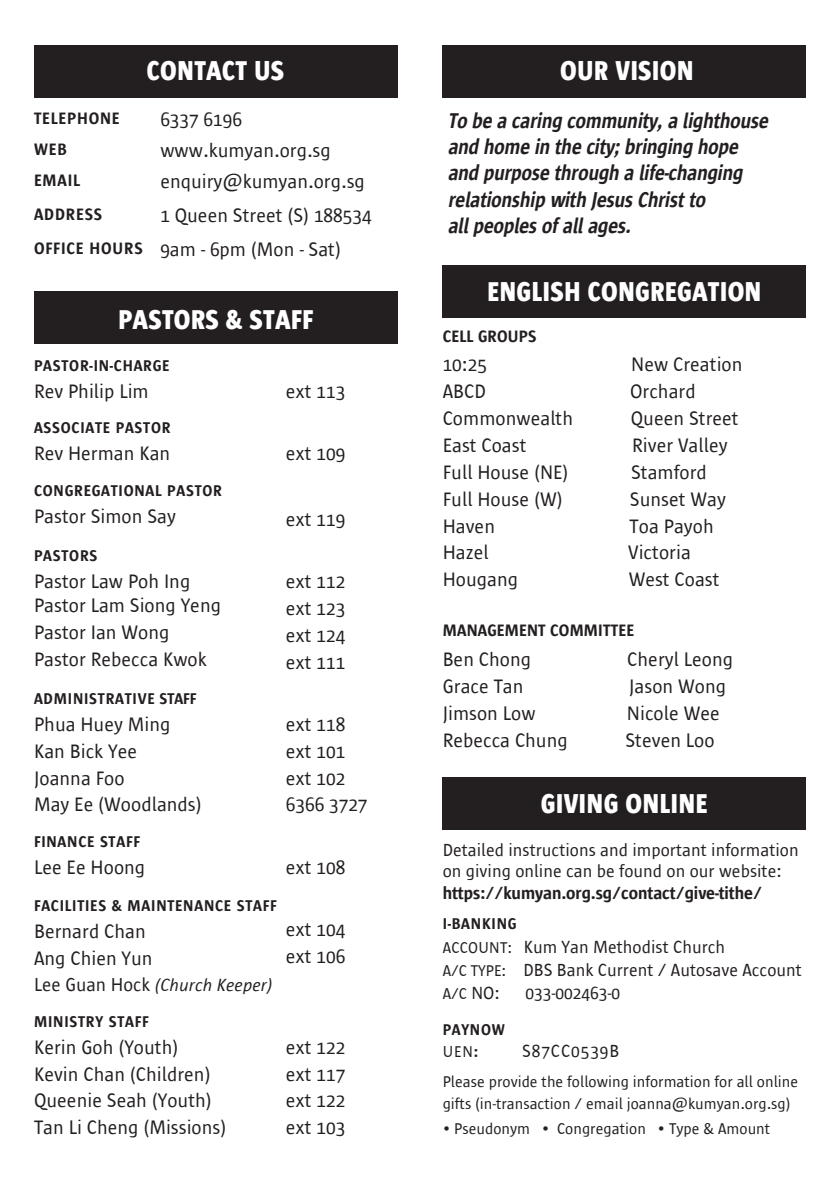
<style>
.page{position:relative;width:840px;height:1191px;background:#fff}
.page>*{position:absolute;margin:0;border:0;box-sizing:border-box;transform-origin:0 0}
.t1{font:800 28px "Sun Sans";letter-spacing:.035em;color:#fff;scale:.9 1}
.t2{font:italic 600 22px/26.4px "Sun Sans";color:#231f20;scale:.9 1}
.t3{font:20px/24px "Sun Sans";color:#231f20}
.t4{font:18px/21.6px "Sun Sans";color:#231f20}
.t5{font:italic 18px "Sun Sans";color:#231f20}
.t6{font:18px "Sun Sans";letter-spacing:.05em;color:#231f20}
.t7{font:600 17px "Sun Sans";letter-spacing:.05em;color:#231f20}
.t8{font:600 17px "Sun Sans";letter-spacing:.015em;color:#231f20}
.t9{font:600 16px "Sun Sans";letter-spacing:.05em;color:#231f20}
.t10{font:16px/21.6px "Sun Sans";color:#231f20}
.s1{color:#fff}
.s2{font-style:normal;font-size:19.2px}
.s3{font-weight:600}
.s4{font-size:16px}
.s5{font-size:18px}
</style>
<div class="page">
<div style="left:34px;top:291px;width:363px;height:53px;background:#231f20"></div>
<div style="left:35px;top:45px;width:363px;height:53px;background:#231f20"></div>
<div style="left:442px;top:45px;width:363px;height:53px;background:#231f20"></div>
<div style="left:442px;top:265px;width:363px;height:53px;background:#231f20"></div>
<div style="left:442px;top:777px;width:363px;height:53px;background:#231f20"></div>
<p class="t1" style="left:147px;top:56px;width:153px">CONTACT US</p>
<p class="t7" style="left:34px;top:109px;width:87px">TELEPHONE</p>
<p class="t3" style="left:160px;top:107px;width:83px">6337 6196</p>
<p class="t7" style="left:34px;top:140px;width:34px">WEB</p>
<p class="t3" style="left:160px;top:139px;width:172px">www.kumyan.org.sg</p>
<p class="t7" style="left:34px;top:171px;width:47px">EMAIL</p>
<p class="t3" style="left:160px;top:170px;width:206px">enquiry@kumyan.org.sg</p>
<p class="t7" style="left:34px;top:205px;width:70px">ADDRESS</p>
<p class="t3" style="left:160px;top:204px;width:213px">1 Queen Street (S) 188534</p>
<p class="t7" style="left:34px;top:239px;width:110px">OFFICE HOURS</p>
<p class="t3" style="left:160px;top:238px;width:182px">9am - 6pm (Mon - Sat)</p>
<p class="t1" style="left:118px;top:305px;width:217px">PASTORS &amp; STAFF</p>
<p class="t9" style="left:34px;top:357px;width:137px">PASTOR-IN-CHARGE</p>
<p class="t3" style="left:34px;top:379px;width:116px">Rev Philip Lim</p>
<p class="t3" style="left:286px;top:379px;width:95px">ext 113 <span class="s1">113</span></p>
<p class="t9" style="left:34px;top:419px;width:138px">ASSOCIATE PASTOR</p>
<p class="t3" style="left:34px;top:442px;width:138px">Rev Herman Kan</p>
<p class="t3" style="left:286px;top:442px;width:61px">ext 109</p>
<p class="t9" style="left:34px;top:482px;width:189px">CONGREGATIONAL PASTOR</p>
<p class="t3" style="left:34px;top:504px;width:143px">Pastor Simon Say</p>
<p class="t3" style="left:286px;top:507px;width:61px">ext 119</p>
<p class="t9" style="left:34px;top:547px;width:65px">PASTORS</p>
<p class="t3" style="left:34px;top:569px;width:188px">Pastor Law Poh Ing<br>Pastor Lam Siong Yeng</p>
<p class="t3" style="left:34px;top:620px;width:137px">Pastor Ian Wong</p>
<p class="t3" style="left:34px;top:647px;width:174px">Pastor Rebecca Kwok</p>
<p class="t3" style="left:286px;top:569px;width:61px">ext 112</p>
<p class="t3" style="left:286px;top:596px;width:61px">ext 123</p>
<p class="t3" style="left:286px;top:623px;width:61px">ext 124</p>
<p class="t3" style="left:286px;top:650px;width:61px">ext 111</p>
<p class="t9" style="left:34px;top:690px;width:163px">ADMINISTRATIVE STAFF</p>
<p class="t3" style="left:34px;top:712px;width:138px">Phua Huey Ming</p>
<p class="t3" style="left:34px;top:739px;width:105px">Kan Bick Yee</p>
<p class="t3" style="left:34px;top:766px;width:92px">Joanna Foo</p>
<p class="t3" style="left:34px;top:793px;width:169px">May Ee (Woodlands)</p>
<p class="t3" style="left:286px;top:712px;width:61px">ext 118</p>
<p class="t3" style="left:286px;top:739px;width:61px">ext 101</p>
<p class="t3" style="left:286px;top:766px;width:61px">ext 102</p>
<p class="t3" style="left:286px;top:793px;width:83px">6366 3727</p>
<p class="t9" style="left:34px;top:833px;width:107px">FINANCE STAFF</p>
<p class="t3" style="left:34px;top:855px;width:113px">Lee Ee Hoong</p>
<p class="t3" style="left:286px;top:855px;width:61px">ext 108</p>
<p class="t9" style="left:34px;top:897px;width:244px">FACILITIES &amp; MAINTENANCE STAFF</p>
<p class="t3" style="left:34px;top:919px;width:113px">Bernard Chan</p>
<p class="t3" style="left:34px;top:946px;width:120px">Ang Chien Yun</p>
<p class="t5" style="left:34px;top:976px;width:240px"><span class="s2">Lee Guan Hock</span> (Church Keeper)</p>
<p class="t3" style="left:286px;top:917px;width:61px">ext 104</p>
<p class="t3" style="left:286px;top:944px;width:61px">ext 106</p>
<p class="t9" style="left:34px;top:1013px;width:116px">MINISTRY STAFF</p>
<p class="t3" style="left:34px;top:1035px;width:146px">Kerin Goh (Youth)</p>
<p class="t3" style="left:34px;top:1062px;width:178px">Kevin Chan (Children)</p>
<p class="t3" style="left:34px;top:1089px;width:179px">Queenie Seah (Youth)</p>
<p class="t3" style="left:34px;top:1115px;width:194px">Tan Li Cheng (Missions)</p>
<p class="t3" style="left:286px;top:1035px;width:61px">ext 122</p>
<p class="t3" style="left:286px;top:1062px;width:61px">ext 117</p>
<p class="t3" style="left:286px;top:1089px;width:61px">ext 122</p>
<p class="t3" style="left:286px;top:1115px;width:61px">ext 103</p>
<p class="t1" style="left:560px;top:56px;width:149px">OUR VISION</p>
<p class="t2" style="left:447px;top:107px;width:361px">To be a caring community,a lighthouse and home in the city;bringing hope and purpose through a life-changing relationship with Jesus Christto allpeoples of allages.</p>
<p class="t1" style="left:487px;top:276px;width:305px">ENGLISH CONGREGATION</p>
<p class="t8" style="left:442px;top:327px;width:95px">CELL GROUPS</p>
<p class="t3" style="left:442px;top:353px;width:46px">10:25</p>
<p class="t3" style="left:630px;top:353px;width:113px">New Creation</p>
<p class="t3" style="left:442px;top:380px;width:45px">ABCD</p>
<p class="t3" style="left:629px;top:380px;width:67px">Orchard</p>
<p class="t3" style="left:442px;top:407px;width:132px">Commonwealth</p>
<p class="t3" style="left:630px;top:407px;width:109px">Queen Street</p>
<p class="t3" style="left:442px;top:433px;width:85px">East Coast</p>
<p class="t3" style="left:632px;top:433px;width:97px">River Valley</p>
<p class="t3" style="left:442px;top:460px;width:127px">Full House (NE)</p>
<p class="t3" style="left:630px;top:460px;width:77px">Stamford</p>
<p class="t3" style="left:442px;top:487px;width:121px">Full House (W)</p>
<p class="t3" style="left:629px;top:487px;width:97px">Sunset Way</p>
<p class="t3" style="left:442px;top:514px;width:54px">Haven</p>
<p class="t3" style="left:629px;top:514px;width:86px">Toa Payoh</p>
<p class="t3" style="left:442px;top:541px;width:48px">Hazel</p>
<p class="t3" style="left:628px;top:541px;width:64px">Victoria</p>
<p class="t3" style="left:442px;top:568px;width:77px">Hougang</p>
<p class="t3" style="left:628px;top:568px;width:92px">West Coast</p>
<p class="t8" style="left:442px;top:621px;width:193px">MANAGEMENT COMMITTEE</p>
<p class="t3" style="left:442px;top:647px;width:90px">Ben Chong</p>
<p class="t3" style="left:627px;top:647px;width:107px">Cheryl Leong</p>
<p class="t3" style="left:442px;top:674px;width:82px">Grace Tan</p>
<p class="t3" style="left:629px;top:674px;width:98px">Jason Wong</p>
<p class="t3" style="left:442px;top:701px;width:94px">Jimson Low</p>
<p class="t3" style="left:626px;top:701px;width:94px">Nicole Wee</p>
<p class="t3" style="left:442px;top:728px;width:126px">Rebecca Chung</p>
<p class="t3" style="left:625px;top:728px;width:91px">Steven Loo</p>
<p class="t1" style="left:541px;top:788px;width:186px">GIVING ONLINE</p>
<p class="t4" style="left:442px;top:839px;width:357px">Detailed instructions and important information on giving online can be found on our website: <span class="s3">https://kumyan.org.sg/contact/give-tithe/</span></p>
<p class="t9" style="left:442px;top:915px;width:75px">I-BANKING</p>
<p class="t4" style="left:442px;top:936px;width:284px"><span class="s4">ACCOUNT:</span> Kum Yan Methodist Church</p>
<p class="t4" style="left:442px;top:959px;width:360px"><span class="s4">A/C TYPE:</span> DBS Bank Current / Autosave Account</p>
<p class="t10" style="left:442px;top:983px;width:58px">A/C <span class="s5">NO:</span></p>
<p class="t4" style="left:525px;top:982px;width:96px">033-002463-0</p>
<p class="t9" style="left:442px;top:1021px;width:64px">PAYNOW</p>
<p class="t10" style="left:442px;top:1041px;width:37px">UEN<span class="s3">:</span></p>
<p class="t6" style="left:522px;top:1041px;width:99px">S87CC0539B</p>
<p class="t10" style="left:442px;top:1071px;width:357px">Please provide the following information for all online gifts (in-transaction / email joanna@kumyan.org.sg)</p>
<p class="t10" style="left:442px;top:1118px;width:329px">• Pseudonym • Congregation • Type &amp; Amount</p>
</div>
